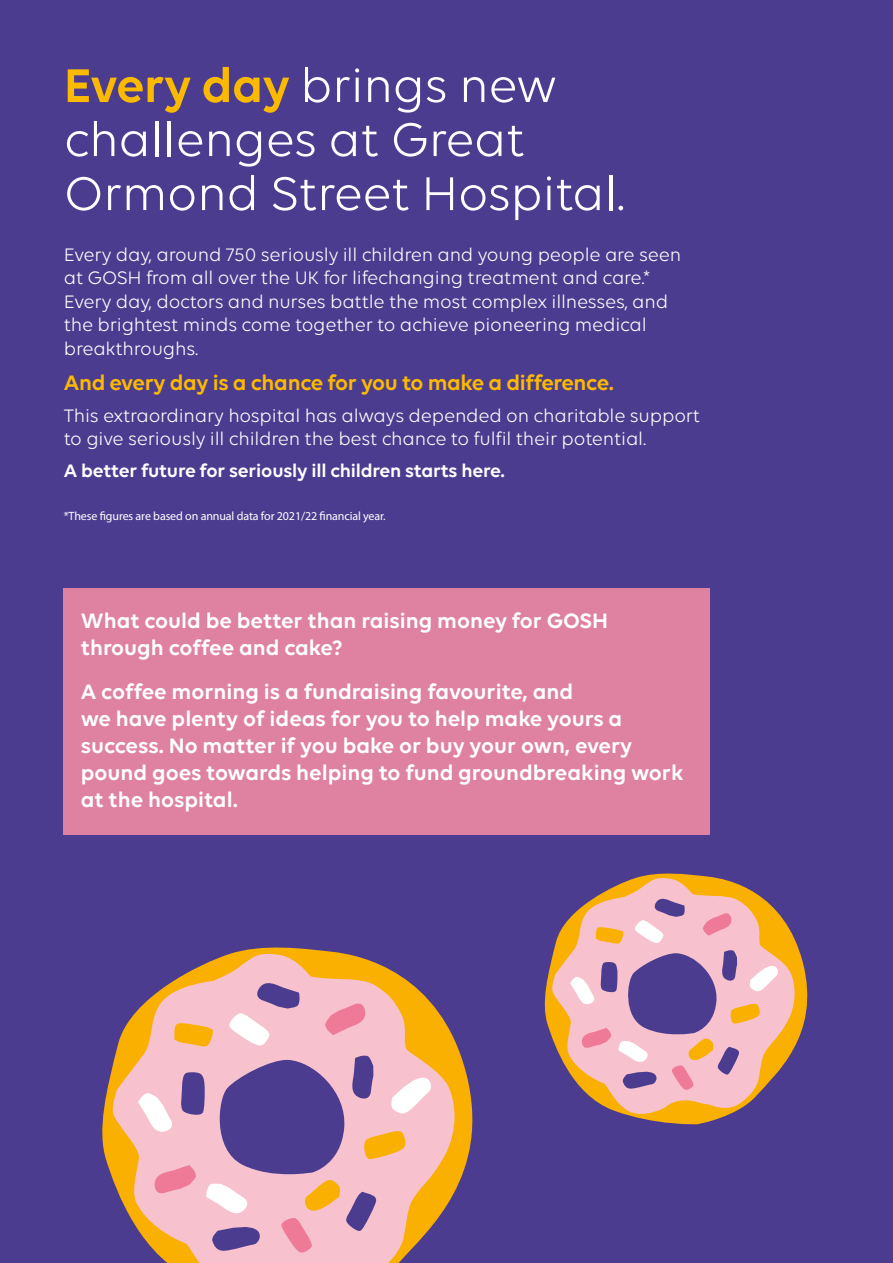
<style>
.page{position:relative;width:893px;height:1263px;background:#4c3c90}
.page>*{position:absolute;margin:0;border:0;box-sizing:border-box;transform-origin:0 0}
.t1{font:51px/54px "GOSH Brave";letter-spacing:-.01em;color:#fff}
.t2{font:600 22.5px/27px "GOSH Brave";color:#fff}
.t3{font:600 22.5px "GOSH Brave";letter-spacing:-.015em;color:#fbba00}
.t4{font:19.5px/23.4px "GOSH Brave";letter-spacing:-.01em;color:#fff}
.t5{font:600 19.5px "GOSH Brave";letter-spacing:-.01em;color:#fff}
.t6{font:12px "Myriad Pro";letter-spacing:-.01em;color:#fff}
.s1{font-weight:600;color:#fbba00}
</style>
<div class="page">
<div style="left:64px;top:588px;width:646px;height:247px;background:#df81a0"></div>
<svg style="left:102px;top:947px;width:371px;height:235px"></svg>
<svg style="left:111px;top:954px;width:348px;height:309px"></svg>
<svg style="left:227px;top:977px;width:74px;height:70px;background:#dfb7cb"></svg>
<svg style="left:325px;top:1002px;width:44px;height:33px"></svg>
<svg style="left:138px;top:1054px;width:294px;height:199px"></svg>
<svg style="left:174px;top:1023px;width:40px;height:25px"></svg>
<svg style="left:544px;top:873px;width:264px;height:252px"></svg>
<svg style="left:551px;top:878px;width:246px;height:240px"></svg>
<svg style="left:570px;top:894px;width:209px;height:196px"></svg>
<h1 class="t1" style="left:64px;top:58px;width:563px"><span class="s1">Every day</span> brings new challenges at Great<br>Ormond Street Hospital.</h1>
<p class="t4" style="left:64px;top:243px;width:619px">Every day, around 750 seriously ill children and young people are seen at GOSH from all over the UK for lifechanging treatment and care.* Every day, doctors and nurses battle the most complex illnesses, and the brightest minds come together to achieve pioneering medical breakthroughs.</p>
<p class="t3" style="left:64px;top:369px;width:551px">And every day is a chance for you to make a difference.</p>
<p class="t4" style="left:64px;top:404px;width:638px">This extraordinary hospital has always depended on charitable support to give seriously ill children the best chance to fulfil their potential.</p>
<p class="t5" style="left:64px;top:459px;width:443px">A better future for seriously ill children starts here.</p>
<p class="t6" style="left:64px;top:509px;width:323px">*These figures are based on annual data for 2021/22 financial year.</p>
<p class="t2" style="left:81px;top:607px;width:529px">What could be better than raising money for GOSH through coffee and cake?</p>
<p class="t2" style="left:81px;top:678px;width:604px">A coffee morning is a fundraising favourite, and<br>we have plenty of ideas for you to help make yours a success. No matter if you bake or buy your own, every pound goes towards helping to fund groundbreaking work at the hospital.</p>
</div>
